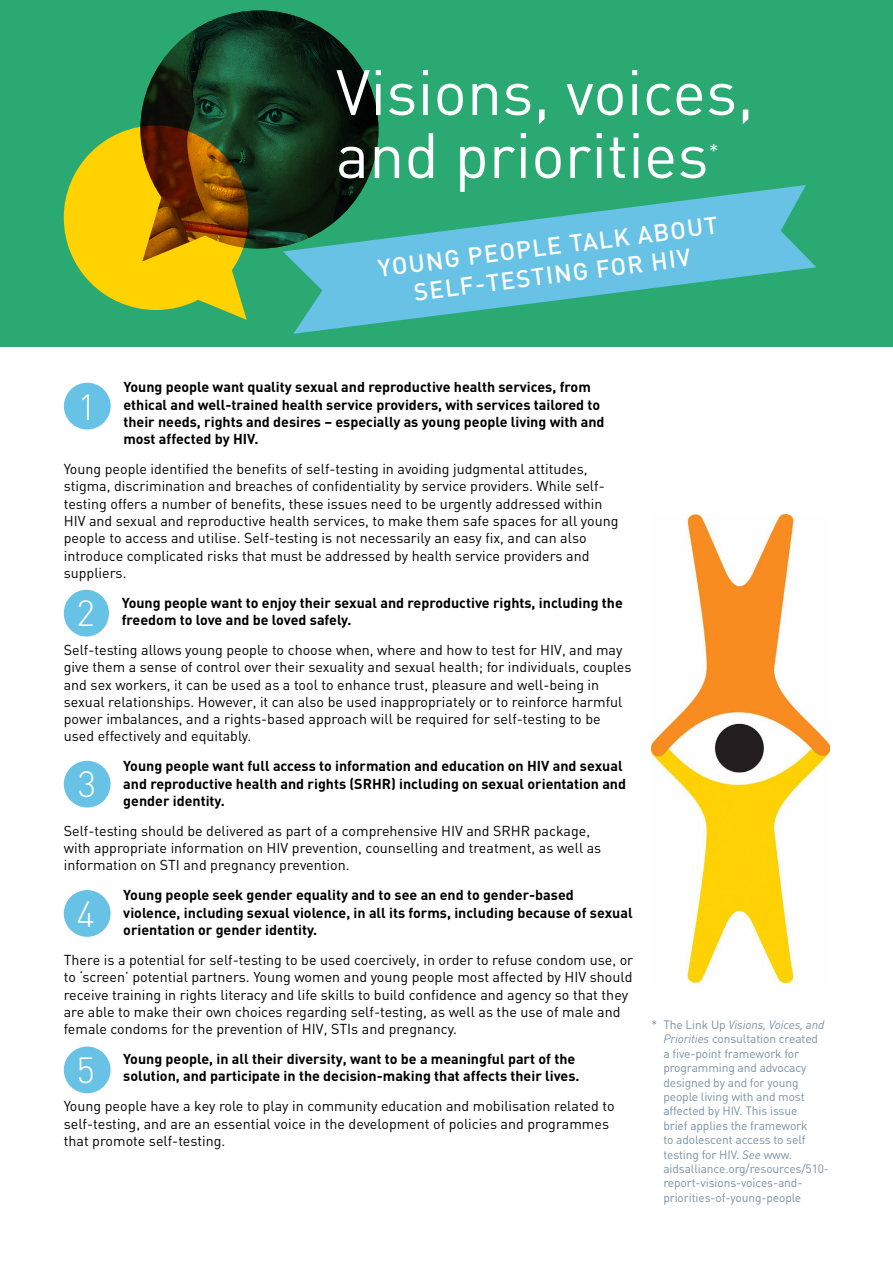
<style>
.page{position:relative;width:893px;height:1263px;background:#fff}
.page>*{position:absolute;margin:0;border:0;box-sizing:border-box;transform-origin:0 0}
.t1{font:63px/63px "DIN";color:#fff}
.t2{font:300 36px "DIN";color:#fff}
.t3{font:500 24px/28.5px "DIN";color:#fff;text-align:center}
.t4{font:21px "DIN";color:#fff}
.t5{font:14.25px/17.2px "DIN";color:#000}
.t6{font:700 14.25px/17.2px "DIN";color:#000}
.t7{font:12px/14.4px "DIN";letter-spacing:-.01em;color:#7a91a4}
.s1{font-style:italic}
</style>
<div class="page">
<div style="left:0;top:0;width:893px;height:347px;background:#2aa972"></div>
<svg style="left:292px;top:185px;width:524px;height:149px;fill:#67c2e6"></svg>
<svg style="left:64px;top:127px;width:183px;height:193px"></svg>
<img style="left:140px;top:10px;width:238px;height:251px">
<img style="left:651px;top:514px;width:178px;height:468px">
<div style="left:64px;top:383px;width:47px;height:46px;background:#67c2e6;border-radius:50%"></div>
<div style="left:64px;top:590px;width:45px;height:46px;background:#67c2e6;border-radius:50%"></div>
<div style="left:64px;top:761px;width:47px;height:46px;background:#67c2e6;border-radius:50%"></div>
<div style="left:64px;top:890px;width:47px;height:47px;background:#67c2e6;border-radius:50%"></div>
<div style="left:64px;top:1046px;width:47px;height:47px;background:#67c2e6;border-radius:50%"></div>
<h1 class="t1" style="left:336px;top:60px;width:419px">Visions, voices, and priorities</h1>
<h3 class="t4" style="left:709px;top:138px;width:11px">*</h3>
<h3 class="t3" style="left:376px;top:252px;width:338px;rotate:-7deg">young people talk about<br>Self-t est ing for HIV</h3>
<p class="t6" style="left:123px;top:378px;width:483px">Young people want quality sexual and reproductive health services, from ethical and well-trained health service providers, with services tailored to their needs, rights and desires – especially as young people living with and most affected by HIV.</p>
<p class="t5" style="left:64px;top:460px;width:556px">Young people identified the benefits of self-testing in avoiding judgmental attitudes, stigma, discrimination and breaches of confidentiality by service providers. While self&shy;testing offers a number of benefits, these issues need to be urgently addressed within HIV and sexual and reproductive health services, to make them safe spaces for all young people to access and utilise. Self-testing is not necessarily an easy fix, and can also introduce complicated risks that must be addressed by health service providers and suppliers.</p>
<p class="t6" style="left:122px;top:593px;width:503px">Young people want to enjoy their sexual and reproductive rights, including the freedom to love and be loved safely.</p>
<p class="t5" style="left:64px;top:641px;width:569px">Self-testing allows young people to choose when, where and how to test for HIV, and may give them a sense of control over their sexuality and sexual health; for individuals, couples and sex workers, it can be used as a tool to enhance trust, pleasure and well-being in sexual relationships. However, it can also be used inappropriately or to reinforce harmful power imbalances, and a rights-based approach will be required for self-testing to be used effectively and equitably.</p>
<p class="t6" style="left:123px;top:757px;width:504px">Young people want full access to information and education on HIV and sexual and reproductive health and rights (SRHR) including on sexual orientation and gender identity.</p>
<p class="t5" style="left:64px;top:822px;width:539px">Self-testing should be delivered as part of a comprehensive HIV and SRHR package, with appropriate information on HIV prevention, counselling and treatment, as well as information on STI and pregnancy prevention.</p>
<p class="t6" style="left:123px;top:886px;width:511px">Young people seek gender equality and to see an end to gender-based violence, including sexual violence, in all its forms, including because of sexual orientation or gender identity.</p>
<p class="t5" style="left:64px;top:951px;width:571px">There is a potential for self-testing to be used coercively, in order to refuse condom use, or to ‘screen’ potential partners. Young women and young people most affected by HIV should receive training in rights literacy and life skills to build confidence and agency so that they are able to make their own choices regarding self-testing, as well as the use of male and female condoms for the prevention of HIV, STIs and pregnancy.</p>
<p class="t6" style="left:123px;top:1050px;width:458px">Young people, in all their diversity, want to be a meaningful part of the solution, and participate in the decision-making that affects their lives.</p>
<p class="t5" style="left:64px;top:1097px;width:552px">Young people have a key role to play in community education and mobilisation related to self-testing, and are an essential voice in the development of policies and programmes that promote self-testing.</p>
<h2 class="t2" style="left:78px;top:385px;width:20px">1</h2>
<h2 class="t2" style="left:77px;top:591px;width:20px">2</h2>
<h2 class="t2" style="left:78px;top:762px;width:20px">3</h2>
<h2 class="t2" style="left:77px;top:891px;width:20px">4</h2>
<h2 class="t2" style="left:77px;top:1048px;width:20px">5</h2>
<p class="t7" style="left:663px;top:1017px;width:167px;text-indent:-12px">* The Link Up <span class="s1">Visions, Voices, and<br>Priorities</span> consultation created<br>a five-point framework for programming and advocacy designed by and for young people living with and most affected by HIV. This issue<br>brief applies the framework<br>to adolescent access to self testing for HIV. <span class="s1">See</span> www. aidsalliance.org/resources/510- report-visions-voices-and&shy;priorities-of-young-people</p>
</div>
